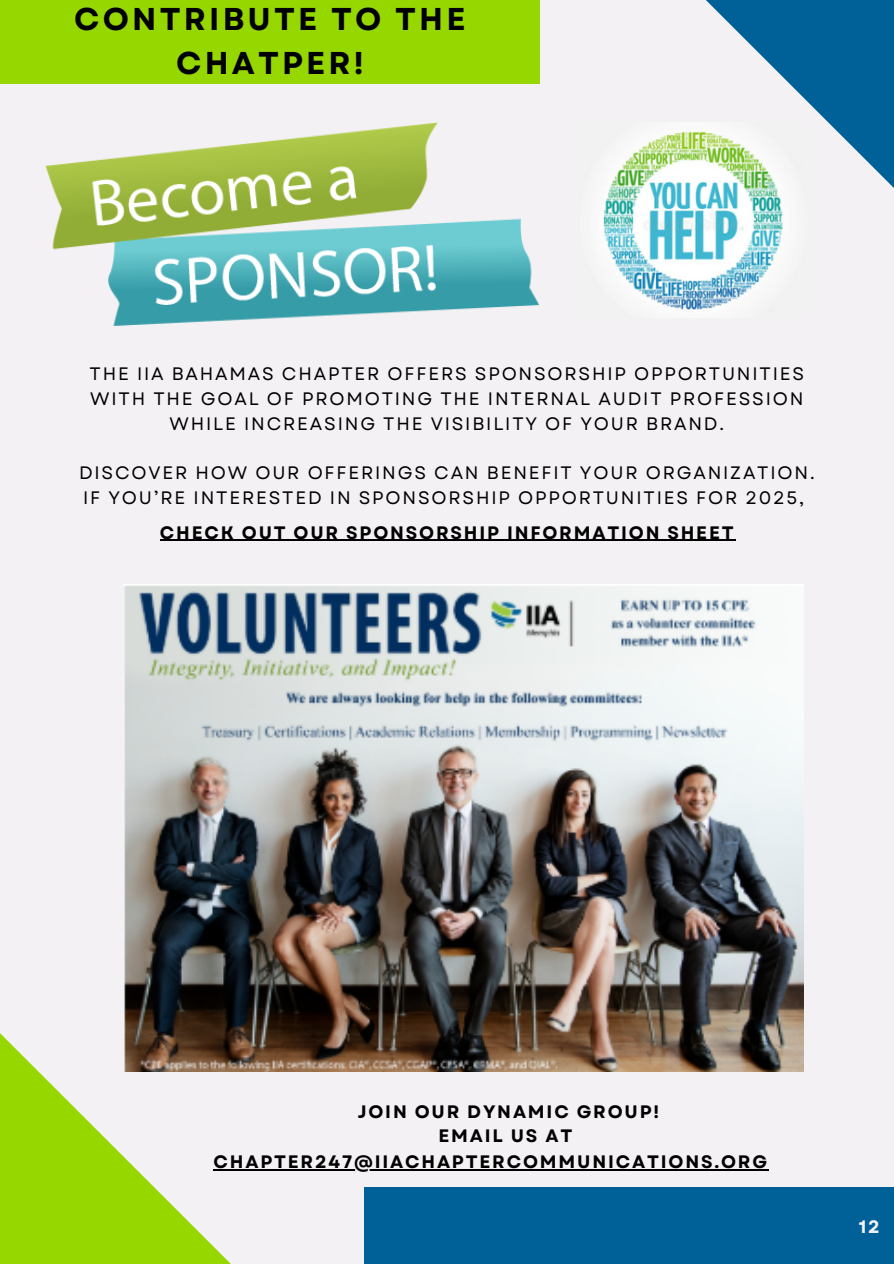
<style>
.page{position:relative;width:894px;height:1264px;background:#fff}
.page>*{position:absolute;margin:0;border:0;box-sizing:border-box;transform-origin:0 0}
.t1{font:700 31.5px/43.8px "Garet";letter-spacing:.1em;color:#000;text-align:center}
.t2{font:18px "Garet";letter-spacing:.1em;color:#000}
.t3{font:700 18px/24.8px "Garet";letter-spacing:.1em;color:#000;text-align:center}
.t4{font:700 18px "Garet";color:#f4f1f4}
</style>
<div class="page">
<div style="left:0;top:0;width:893px;height:1263px;background:#f4f1f4"></div>
<svg style="left:0;top:1033px;width:364px;height:230px"></svg>
<svg style="left:706px;top:0;width:187px;height:187px;fill:#006198"></svg>
<div style="left:0;top:0;width:539px;height:83px;background:#97d700"></div>
<div style="left:364px;top:1186px;width:529px;height:77px;background:#006198"></div>
<img style="left:46px;top:123px;width:494px;height:202px">
<img style="left:124px;top:584px;width:679px;height:487px">
<img style="left:602px;top:123px;width:206px;height:190px">
<hr style="left:160px;top:540px;width:575px;height:1px;background:#000">
<hr style="left:213px;top:1169px;width:555px;height:1px;background:#000">
<h1 class="t1" style="left:74px;top:-2px;width:393px">CONTRIBUTE TO THE<br>CHATPER!</h1>
<p class="t2" style="left:89px;top:361px;width:716px">THE IIA BAHAMAS CHAPTER OFFERS SPONSORSHIP OPPORTUNITIES</p>
<p class="t2" style="left:90px;top:385px;width:714px">WITH THE GOAL OF PROMOTING THE INTERNAL AUDIT PROFESSION</p>
<p class="t2" style="left:169px;top:410px;width:556px">WHILE INCREASING THE VISIBILITY OF YOUR BRAND.</p>
<p class="t2" style="left:79px;top:460px;width:737px">DISCOVER HOW OUR OFFERINGS CAN BENEFIT YOUR ORGANIZATION.</p>
<p class="t2" style="left:83px;top:484px;width:722px">IF YOU’RE INTERESTED IN SPONSORSHIP OPPORTUNITIES FOR 2025,</p>
<p class="t3" style="left:160px;top:520px;width:575px">CHECK OUT OUR SPONSORSHIP INFORMATION SHEET</p>
<p class="t3" style="left:357px;top:1098px;width:303px">JOIN OUR DYNAMIC GROUP!<br>EMAIL US AT</p>
<h2 class="t3" style="left:213px;top:1149px;width:555px">CHAPTER247@IIACHAPTERCOMMUNICATIONS.ORG</h2>
<p class="t4" style="left:858px;top:1213px;width:23px">12</p>
</div>
